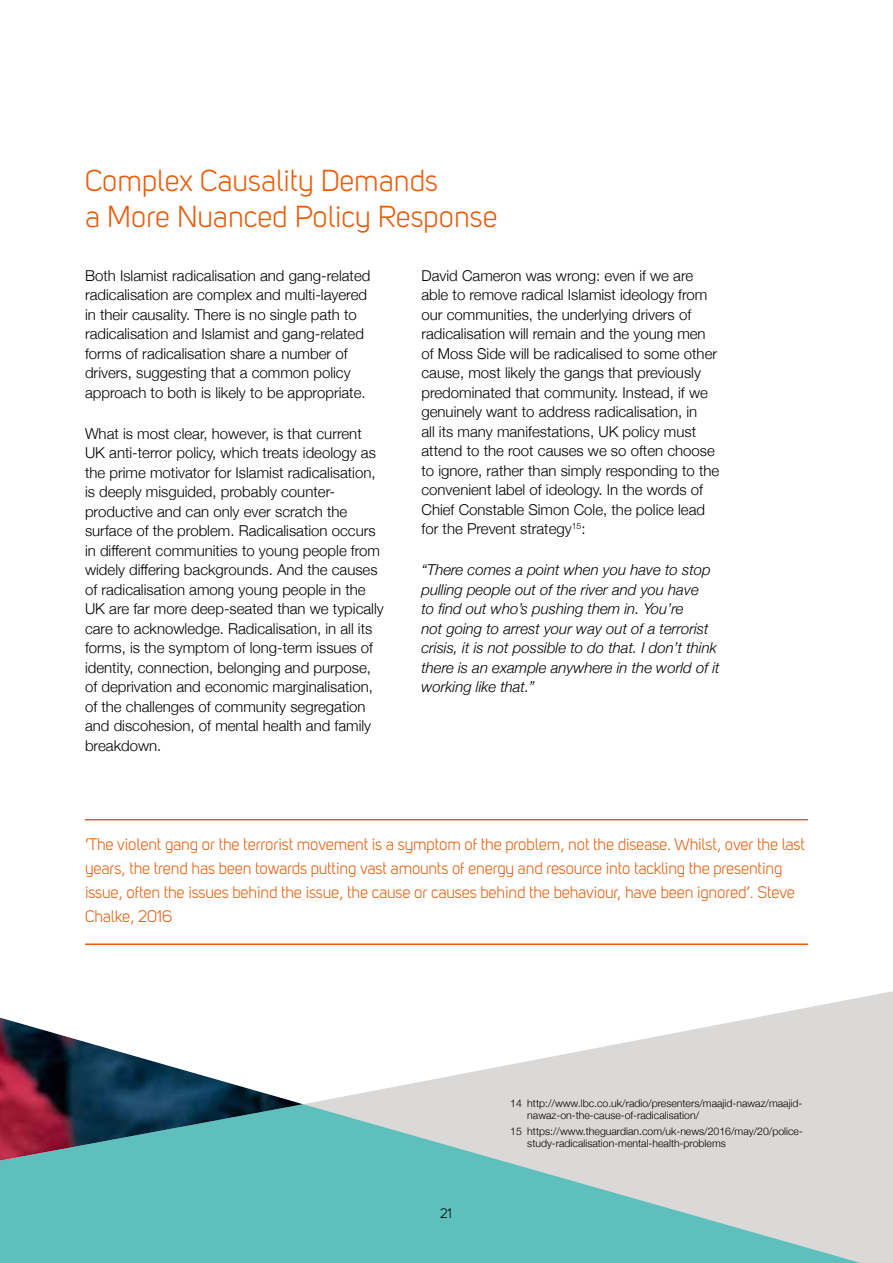
<style>
.page{position:relative;width:893px;height:1263px;background:#fff}
.page>*{position:absolute;margin:0;border:0;box-sizing:border-box;transform-origin:0 0}
.t1{font:30px/36px "Uni Sans Book";color:#ea5b0b}
.t2{font:16.5px/24px "Uni Sans Book";letter-spacing:-.01em;color:#ea5b0b}
.t3{font:300 15px/19.5px "Helvetica Neue";color:#000}
.t4{font:italic 300 15px/19.5px "Helvetica Neue";color:#000}
.t5{font:13.5px "Uni Sans Book";color:#000}
.t6{font:300 10.5px/12px "Helvetica Neue";color:#000}
</style>
<div class="page">
<hr style="left:85px;top:819px;width:723px;height:1px;background:#ea5b0b">
<hr style="left:85px;top:943px;width:723px;height:2px;background:#ea5b0b">
<div style="left:0;top:1160px;width:303px;height:103px;background:#5ebfbc"></div>
<svg style="left:303px;top:991px;width:590px;height:272px;fill:#dbd9d7"></svg>
<img style="left:0;top:1018px;width:303px;height:142px">
<h1 class="t1" style="left:85px;top:163px;width:414px">Complex Causality Demands<br>a More Nuanced Policy Response</h1>
<p class="t3" style="left:85px;top:265px;width:287px">Both Islamist radicalisation and gang-related radicalisation are complex and multi-layered in their causality. There is no single path to radicalisation and Islamist and gang-related forms of radicalisation share a number of drivers, suggesting that a common policy approach to both is likely to be appropriate.</p>
<p class="t3" style="left:85px;top:422px;width:300px">What is most clear, however, is that current UK anti-terror policy, which treats ideology as the prime motivator for Islamist radicalisation, is deeply misguided, probably counter&shy;productive and can only ever scratch the surface of the problem. Radicalisation occurs in different communities to young people from widely differing backgrounds. And the causes of radicalisation among young people in the UK are far more deep-seated than we typically care to acknowledge. Radicalisation, in all its forms, is the symptom of long-term issues of identity, connection, belonging and purpose, of deprivation and economic marginalisation, of the challenges of community segregation and discohesion, of mental health and family breakdown.</p>
<p class="t3" style="left:421px;top:265px;width:299px">David Cameron was wrong: even if we are able to remove radical Islamist ideology from our communities, the underlying drivers of radicalisation will remain and the young men of Moss Side will be radicalised to some other cause, most likely the gangs that previously predominated that community. Instead, if we genuinely want to address radicalisation, in<br>all its many manifestations, UK policy must attend to the root causes we so often choose to ignore, rather than simply responding to the convenient label of ideology. In the words of Chief Constable Simon Cole, the police lead for the Prevent strategy<sup>15</sup>:</p>
<p class="t4" style="left:421px;top:559px;width:300px">“There comes a point when you have to stop pulling people out of the river and you have<br>to find out who’s pushing them in. You’re<br>not going to arrest your way out of a terrorist crisis, it is not possible to do that. I don’t think there is an example anywhere in the world of it working like that.”</p>
<p class="t2" style="left:85px;top:832px;width:721px">‘The violent gang or the terrorist movement is a symptom of the problem, not the disease. Whilst, over the last years, the trend has been towards putting vast amounts of energy and resource into tackling the presenting issue, often the issues behind the issue, the cause or causes behind the behaviour, have been ignored’. Steve Chalke, 2016</p>
<p class="t5" style="left:440px;top:1205px;width:13px">21</p>
<p class="t6" style="left:527px;top:1096px;width:277px;text-indent:-17px">14 http://www.lbc.co.uk/radio/presenters/maajid-nawaz/maajid&shy;nawaz-on-the-cause-of-radicalisation/</p>
<p class="t6" style="left:527px;top:1124px;width:277px;text-indent:-17px">15 https://www.theguardian.com/uk-news/2016/may/20/police&shy;study-radicalisation-mental-health-problems</p>
</div>
